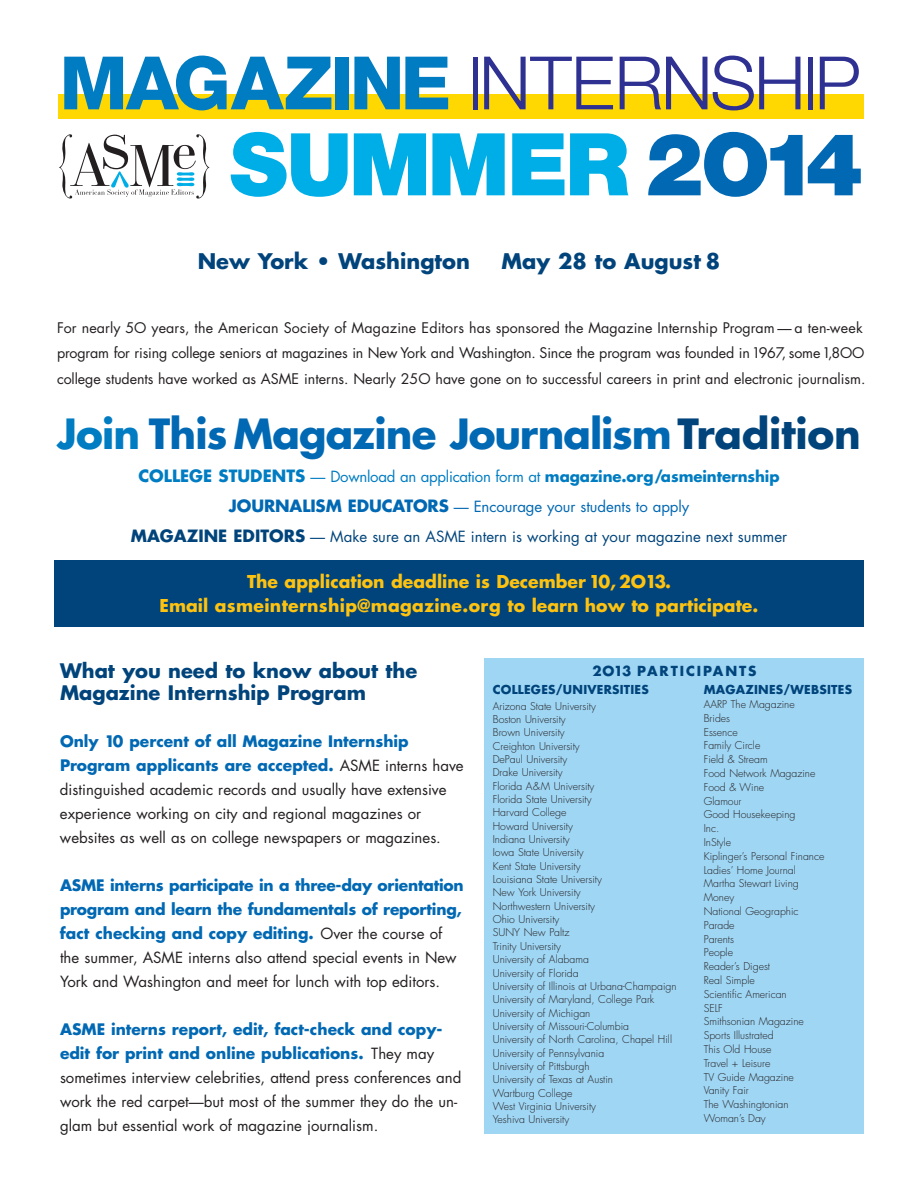
<style>
.page{position:relative;width:918px;height:1188px;background:#fff}
.page>*{position:absolute;margin:0;border:0;box-sizing:border-box;transform-origin:0 0}
.t1{font:700 40.5px "Futura";letter-spacing:-.02em;color:#0168b3}
.t2{font:700 21px "Futura";color:#00447b}
.t3{font:700 19.5px "Futura";color:#00447b}
.t4{font:700 17.25px/24px "Futura";color:#fec210;text-align:center}
.t5{font:700 15.45px/24px "Futura";color:#0168b3}
.t6{font:15px/24px "Futura";color:#231f20}
.t7{font:15px/30px "Futura";letter-spacing:-.005em;color:#00447b;text-align:center}
.t8{font:14.25px/25.5px "Futura";color:#231f20}
.t9{font:700 13.5px "Futura";letter-spacing:.135em;color:#00447b}
.t10{font:700 12px "Futura";letter-spacing:.02em;color:#00447b}
.t11{font:300 10.5px/13.4px "Futura";color:#231f20}
.s1{color:#007cc2}
.s2{color:#00447b}
.s3{font-weight:700;font-size:16.5px;color:#007cc2}
.s4{font-weight:700;color:#007cc2}
.s5{font-weight:700;font-size:16.5px;color:#0168b3}
.s6{color:#0168b3}
.s7{font-weight:700;font-size:16.5px}
.s8{font-weight:400;font-size:15px;color:#231f20}
</style>
<div class="page">
<div style="left:485px;top:658px;width:379px;height:476px;background:#9fd6f4"></div>
<div style="left:54px;top:560px;width:810px;height:67px;background:#00447b"></div>
<div style="left:58px;top:95px;width:805px;height:24px;background:#ffd801"></div>
<svg style="left:59px;top:134px;width:151px;height:65px"></svg>
<svg style="left:231px;top:132px;width:117px;height:65px"></svg>
<svg style="left:354px;top:133px;width:72px;height:62px"></svg>
<svg style="left:432px;top:133px;width:73px;height:62px;background:#2fbceb"></svg>
<svg style="left:512px;top:133px;width:52px;height:62px"></svg>
<svg style="left:570px;top:133px;width:59px;height:62px"></svg>
<svg style="left:648px;top:132px;width:213px;height:65px"></svg>
<svg style="left:64px;top:56px;width:267px;height:54px"></svg>
<div style="left:335px;top:57px;width:14px;height:52px;background:#007cc2"></div>
<svg style="left:354px;top:57px;width:94px;height:52px"></svg>
<div style="left:473px;top:57px;width:5px;height:52px;background:#2e3092"></div>
<svg style="left:484px;top:57px;width:129px;height:52px"></svg>
<svg style="left:620px;top:56px;width:180px;height:54px"></svg>
<div style="left:808px;top:57px;width:5px;height:52px;background:#2e3092"></div>
<svg style="left:820px;top:57px;width:39px;height:52px"></svg>
<h2 class="t2" style="left:198px;top:251px;width:274px">New York • Washington</h2>
<h2 class="t2" style="left:502px;top:251px;width:220px">May 28 to August 8</h2>
<p class="t8" style="left:57px;top:316px;width:810px">For nearly 5O years, the American Society of Magazine Editors has sponsored the Magazine Internship Program — a ten-week program for rising college seniors at magazines in New York and Washington. Since the program was founded in1967, some1,8OO college students have worked as ASME interns. Nearly 25O have gone on to successful careers in print and electronic journalism.</p>
<h1 class="t1" style="left:57px;top:415px;width:805px"><span class="s1">Join</span> This Magazine Journalism <span class="s2">Tradition</span></h1>
<h3 class="t7" style="left:131px;top:463px;width:658px"><span class="s3">COLLEGE STUDENTS</span> <span class="s1">— Download an application form at</span> <span class="s4">magazine.org/asmeinternship<br></span><span class="s5">JOURNALISM EDUCATORS</span> <span class="s6">— Encourage your students to apply<br></span><span class="s7">MAGAZINE EDITORS</span> — Make sure an ASME intern is working at your magazine next summer</h3>
<h3 class="t4" style="left:160px;top:571px;width:600px">The application deadline is December 10, 2O13.<br>Email asmeinternship@magazine.org to learn how to participate.</h3>
<h3 class="t3" style="left:60px;top:661px;width:359px">What you need to know about the</h3>
<p class="t9" style="left:592px;top:664px;width:166px">2O13 PARTICIPANTS</p>
<h3 class="t3" style="left:60px;top:684px;width:308px">Magazine Internship Program</h3>
<h3 class="t5" style="left:60px;top:730px;width:405px">Only 10 percent of all Magazine Internship<br>Program applicants are accepted. <span class="s8">ASME interns have</span></h3>
<h3 class="t6" style="left:60px;top:778px;width:388px">distinguished academic records and usually have extensive experience working on city and regional magazines or websites as well as on college newspapers or magazines.</h3>
<h3 class="t5" style="left:60px;top:874px;width:405px;text-align:justify">ASME interns participate in a three-day orientation program and learn the fundamentals of reporting, fact checking and copy editing. <span class="s8">Over the course of</span></h3>
<h3 class="t6" style="left:60px;top:946px;width:398px">the summer, ASME interns also attend special events in New<br>York and Washington and meet for lunch with top editors.</h3>
<h3 class="t5" style="left:60px;top:1018px;width:384px">ASME interns report, edit, fact-check and copy&shy;edit for print and online publications. <span class="s8">They may</span></h3>
<h3 class="t6" style="left:60px;top:1066px;width:403px">sometimes interview celebrities, attend press conferences and work the red carpet—but most of the summer they do the un&shy;glam but essential work of magazine journalism.</h3>
<p class="t10" style="left:493px;top:684px;width:158px">COLLEGES/UNIVERSITIES</p>
<p class="t11" style="left:493px;top:700px;width:185px">Arizona State University<br>Boston University<br>Brown University<br>Creighton University<br>DePaul University<br>Drake University<br>Florida A&amp;M University<br>Florida State University<br>Harvard College<br>Howard University<br>Indiana University<br>Iowa State University<br>Kent State University<br>Louisiana State University<br>New York University<br>Northwestern University<br>Ohio University<br>SUNY New Paltz<br>Trinity University<br>University of Alabama<br>University of Florida<br>University of Illinois at Urbana-Champaign<br>University of Maryland, College Park<br>University of Michigan<br>University of Missouri-Columbia<br>University of North Carolina, Chapel Hill<br>University of Pennsylvania<br>University of Pittsburgh<br>University of Texas at Austin<br>Wartburg College<br>West Virginia University<br>Yeshiva University</p>
<p class="t10" style="left:704px;top:684px;width:150px">MAGAZINES/WEBSITES</p>
<p class="t11" style="left:704px;top:698px;width:122px;line-height:13.8px">AARP The Magazine<br>Brides<br>Essence<br>Family Circle<br>Field &amp; Stream<br>Food Network Magazine<br>Food &amp; Wine<br>Glamour<br>Good Housekeeping<br>Inc.<br>InStyle<br>Kiplinger’s Personal Finance<br>Ladies’ Home Journal<br>Martha Stewart Living<br>Money<br>National Geographic<br>Parade<br>Parents<br>People<br>Reader’s Digest<br>Real Simple<br>Scientific American<br>SELF<br>Smithsonian Magazine<br>Sports Illustrated<br>This Old House<br>Travel + Leisure<br>TV Guide Magazine<br>Vanity Fair<br>The Washingtonian<br>Woman’s Day</p>
</div>
